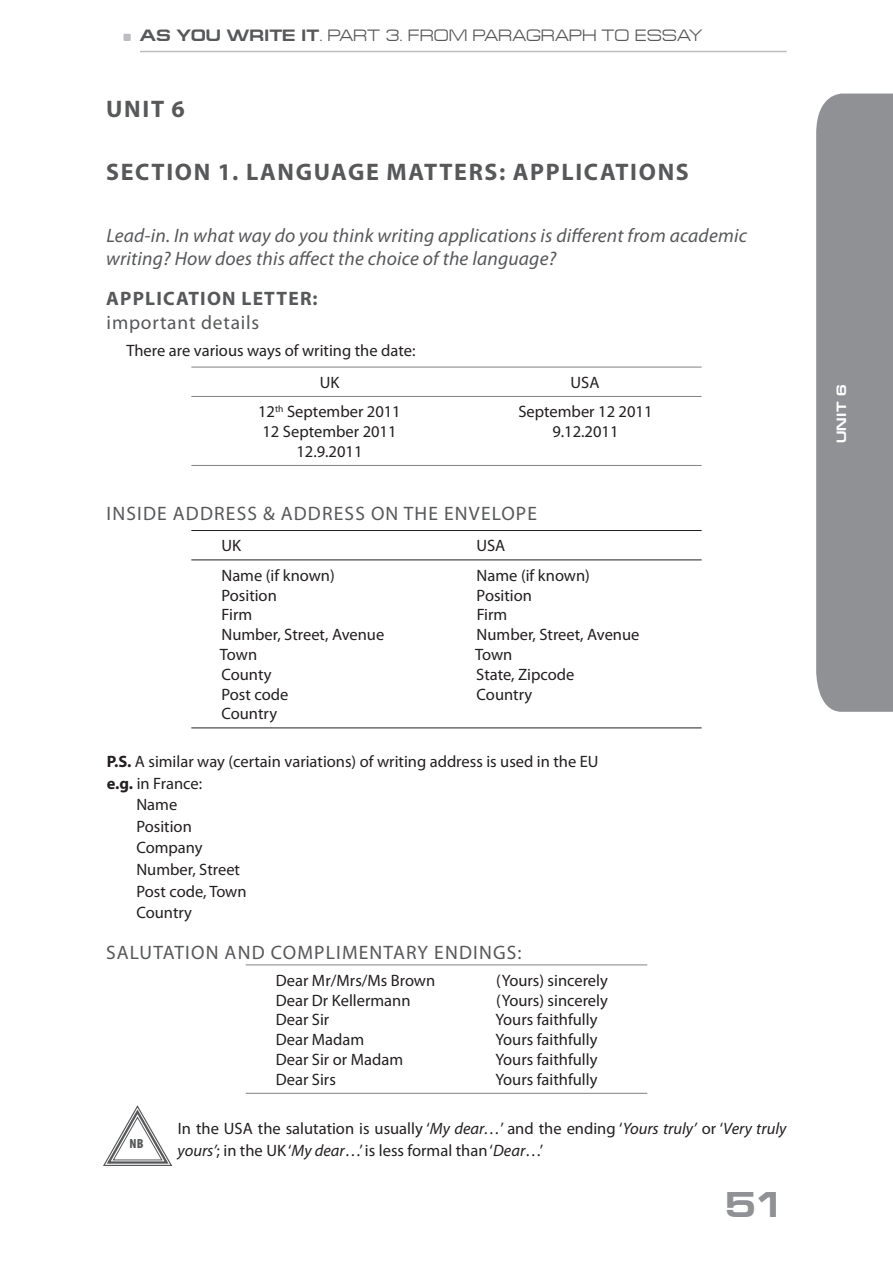
<style>
.page{position:relative;width:893px;height:1263px;background:#fff}
.page>*{position:absolute;margin:0;border:0;box-sizing:border-box;transform-origin:0 0}
.t1{font:700 36px "Europe Ext";color:#8f9194}
.t2{font:700 24px "Myriad Pro";letter-spacing:.07em;color:#57585a}
.t3{font:italic 19.5px/23.4px "Myriad Pro";letter-spacing:.01em;color:#57585a}
.t4{font:19.5px "Myriad Pro";letter-spacing:.06em;color:#57585a}
.t5{font:700 19.5px "Myriad Pro";letter-spacing:.06em;color:#57585a}
.t6{font:19.5px "Myriad Pro";letter-spacing:.04em;color:#57585a}
.t7{font:16.5px/19.8px "Myriad Pro";color:#231f20}
.t8{font:16.5px "Europe Ext";letter-spacing:-.005em;color:#57585a}
.t9{font:700 13.5px "Europe Ext";color:#fff}
.t10{font:900 condensed 13.35px "Myriad Pro";color:#57585a}
.s1{font-weight:700}
.s2{font-style:italic}
</style>
<div class="page">
<svg style="left:816px;top:94px;width:77px;height:618px;background:#939598"></svg>
<div style="left:124px;top:34px;width:7px;height:7px;background:#bcbdc0"></div>
<hr style="left:140px;top:51px;width:647px;height:1px;background:#bcbdc0">
<hr style="left:191px;top:367px;width:511px;height:1px;background:#808285">
<hr style="left:191px;top:396px;width:511px;height:1px;background:#808285">
<hr style="left:191px;top:465px;width:511px;height:1px;background:#808285">
<hr style="left:191px;top:530px;width:511px;height:1px;background:#231f20">
<hr style="left:191px;top:559px;width:511px;height:1px;background:#231f20">
<hr style="left:191px;top:727px;width:511px;height:1px;background:#231f20">
<hr style="left:246px;top:964px;width:401px;height:1px;background:#808285">
<hr style="left:246px;top:1093px;width:401px;height:1px;background:#808285">
<svg style="left:103px;top:1105px;width:70px;height:61px"></svg>
<p class="t8" style="left:140px;top:30px;width:564px"><span class="s1">AS YOU WRITE IT</span>. PART 3. FROM PARAGRAPH TO ESSAY</p>
<h2 class="t2" style="left:106px;top:100px;width:80px">UNIT 6</h2>
<h2 class="t2" style="left:106px;top:163px;width:584px">SECTION 1. LANGUAGE MATTERS: APPLICATIONS</h2>
<p class="t3" style="left:106px;top:225px;width:642px">Lead-in. In what way do you think writing applications is different from academic writing? How does this affect the choice of the language?</p>
<p class="t5" style="left:106px;top:291px;width:213px">APPLICATION LETTER:</p>
<p class="t6" style="left:107px;top:315px;width:154px">important details</p>
<p class="t7" style="left:320px;top:336px;width:97px;line-height:31.5px;text-indent:-194px">There are various ways of writing the date:<br>UK</p>
<p class="t7" style="left:571px;top:374px;width:30px">USA</p>
<p class="t7" style="left:258px;top:403px;width:144px;text-align:center">12<sup>th</sup> September 2011<br>12 September 2011<br>12.9.2011</p>
<p class="t7" style="left:518px;top:403px;width:136px;text-align:center">September 12 2011<br>9.12.2011</p>
<p class="t4" style="left:107px;top:506px;width:432px">INSIDE ADDRESS &amp; ADDRESS ON THE ENVELOPE</p>
<p class="t7" style="left:221px;top:537px;width:21px">UK</p>
<p class="t7" style="left:476px;top:537px;width:30px">USA</p>
<p class="t7" style="left:220px;top:567px;width:166px">Name (if known)<br>Position<br>Firm<br>Number, Street, Avenue<br>Town<br>County<br>Post code<br>Country</p>
<p class="t7" style="left:475px;top:567px;width:166px">Name (if known)<br>Position<br>Firm<br>Number, Street, Avenue<br>Town<br>State, Zipcode<br>Country</p>
<p class="t7" style="left:107px;top:753px;width:493px"><span class="s1">P.S.</span> A similar way (certain variations) of writing address is used in the EU</p>
<p class="t7" style="left:107px;top:774px;width:97px"><span class="s1">e.g.</span> in France:</p>
<p class="t7" style="left:136px;top:796px;width:42px">Name</p>
<p class="t7" style="left:136px;top:817px;width:57px">Position</p>
<p class="t7" style="left:136px;top:839px;width:68px">Company</p>
<p class="t7" style="left:136px;top:861px;width:105px">Number, Street</p>
<p class="t7" style="left:136px;top:882px;width:112px">Post code, Town</p>
<p class="t7" style="left:136px;top:904px;width:57px">Country</p>
<p class="t4" style="left:106px;top:944px;width:417px">SALUTATION AND COMPLIMENTARY ENDINGS:</p>
<p class="t7" style="left:276px;top:972px;width:161px">Dear Mr/Mrs/Ms Brown<br>Dear Dr Kellermann<br>Dear Sir<br>Dear Madam<br>Dear Sir or Madam<br>Dear Sirs</p>
<p class="t7" style="left:495px;top:972px;width:114px">(Yours) sincerely (Yours) sincerely<br>Yours faithfully<br>Yours faithfully<br>Yours faithfully<br>Yours faithfully</p>
<p class="t7" style="left:178px;top:1119px;width:610px;line-height:21.6px">In the USA the salutation is usually ‘<span class="s2">My dear…</span>’ and the ending ‘<span class="s2">Yours truly’</span> or ‘<span class="s2">Very truly yours’</span>; in the UK ‘<span class="s2">My dear</span>…’ is less formal than ‘<span class="s2">Dear</span>…’</p>
<p class="t10" style="left:130px;top:1139px;width:15px">NB</p>
<h1 class="t1" style="left:725px;top:1192px;width:63px">51</h1>
<p class="t9" style="left:837px;top:443px;width:60px;rotate:-90deg">UNIT 6</p>
</div>
